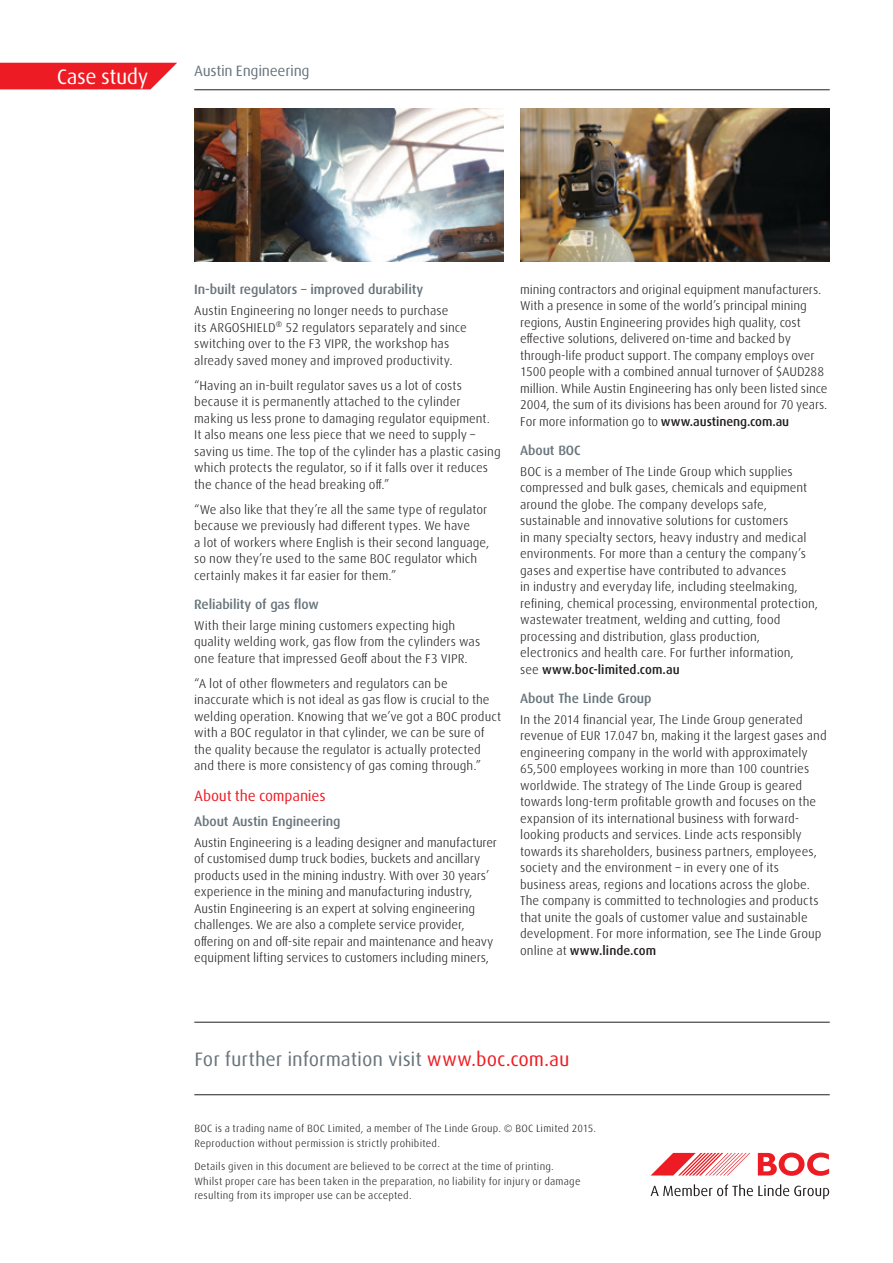
<style>
.page{position:relative;width:893px;height:1263px;background:#fff}
.page>*{position:absolute;margin:0;border:0;box-sizing:border-box;transform-origin:0 0}
.t1{font:21px "Linde Dax Global";letter-spacing:-.025em;color:#fff}
.t2{font:19.5px "Linde Dax Global";letter-spacing:-.005em;color:#68747b}
.t3{font:15px "Linde Dax Global";letter-spacing:-.02em;color:#68747b}
.t4{font:15px "Linde Dax Global";letter-spacing:-.015em;color:#ed1c24}
.t5{font:500 13.5px "Linde Dax Global";letter-spacing:-.01em;color:#68747b}
.t6{font:300 12.75px/16.5px "Linde Dax Global";color:#231f20}
.t7{font:300 10.5px/14.7px "Linde Dax Global";letter-spacing:.02em;color:#231f20}
.s1{font-weight:500}
.s2{color:#ed1c24}
</style>
<div class="page">
<svg style="left:0;top:63px;width:177px;height:26px;background:#ee2c34"></svg>
<svg style="left:758px;top:1152px;width:71px;height:24px"></svg>
<svg style="left:651px;top:1153px;width:99px;height:22px"></svg>
<svg style="left:651px;top:1184px;width:178px;height:15px"></svg>
<hr style="left:194px;top:89px;width:636px;height:1px;background:#231f20">
<img style="left:194px;top:108px;width:309px;height:153px">
<img style="left:521px;top:108px;width:309px;height:153px">
<hr style="left:194px;top:1022px;width:636px;height:1px;background:#231f20">
<hr style="left:194px;top:1094px;width:636px;height:1px;background:#231f20">
<h1 class="t1" style="left:57px;top:64px;width:93px">Case study</h1>
<p class="t3" style="left:194px;top:62px;width:117px">Austin Engineering</p>
<p class="t5" style="left:194px;top:282px;width:231px">In-built regulators – improved durability</p>
<p class="t6" style="left:194px;top:302px;width:274px">Austin Engineering no longer needs to purchase<br>its ARGOSHIELD® 52 regulators separately and since switching over to the F3 VIPR, the workshop has already saved money and improved productivity.</p>
<p class="t6" style="left:194px;top:377px;width:308px">“Having an in-built regulator saves us a lot of costs because it is permanently attached to the cylinder making us less prone to damaging regulator equipment.<br>It also means one less piece that we need to supply – saving us time. The top of the cylinder has a plastic casing which protects the regulator, so if it falls over it reduces the chance of the head breaking off.”</p>
<p class="t6" style="left:194px;top:501px;width:297px">“We also like that they’re all the same type of regulator because we previously had different types. We have<br>a lot of workers where English is their second language, so now they’re used to the same BOC regulator which certainly makes it far easier for them.”</p>
<p class="t5" style="left:194px;top:596px;width:126px">Reliability of gas flow</p>
<p class="t6" style="left:194px;top:617px;width:288px">With their large mining customers expecting high quality welding work, gas flow from the cylinders was one feature that impressed Geoff about the F3 VIPR.</p>
<p class="t6" style="left:194px;top:675px;width:309px">“A lot of other flowmeters and regulators can be inaccurate which is not ideal as gas flow is crucial to the welding operation. Knowing that we’ve got a BOC product with a BOC regulator in that cylinder, we can be sure of the quality because the regulator is actually protected and there is more consistency of gas coming through.”</p>
<p class="t4" style="left:194px;top:787px;width:133px">About the companies</p>
<p class="t5" style="left:194px;top:813px;width:148px">About Austin Engineering</p>
<p class="t6" style="left:194px;top:834px;width:304px">Austin Engineering is a leading designer and manufacturer of customised dump truck bodies, buckets and ancillary products used in the mining industry. With over 30 years’ experience in the mining and manufacturing industry, Austin Engineering is an expert at solving engineering challenges. We are also a complete service provider, offering on and off-site repair and maintenance and heavy equipment lifting services to customers including miners,</p>
<p class="t6" style="left:520px;top:281px;width:309px">mining contractors and original equipment manufacturers.<br>With a presence in some of the world’s principal mining regions, Austin Engineering provides high quality, cost effective solutions, delivered on-time and backed by through-life product support. The company employs over 1500 people with a combined annual turnover of $AUD288 million. While Austin Engineering has only been listed since 2004, the sum of its divisions has been around for 70 years.<br>For more information go to <span class="s1">www.austineng.com.au</span></p>
<p class="t5" style="left:520px;top:442px;width:62px">About BOC</p>
<p class="t6" style="left:520px;top:463px;width:299px">BOC is a member of The Linde Group which supplies compressed and bulk gases, chemicals and equipment around the globe. The company develops safe, sustainable and innovative solutions for customers<br>in many specialty sectors, heavy industry and medical environments. For more than a century the company’s gases and expertise have contributed to advances<br>in industry and everyday life, including steelmaking, refining, chemical processing, environmental protection, wastewater treatment, welding and cutting, food processing and distribution, glass production, electronics and health care. For further information,<br>see <span class="s1">www.boc-limited.com.au</span></p>
<p class="t5" style="left:520px;top:690px;width:133px">About The Linde Group</p>
<p class="t6" style="left:520px;top:711px;width:308px">In the 2014 financial year, The Linde Group generated revenue of EUR 17.047 bn, making it the largest gases and engineering company in the world with approximately 65,500 employees working in more than 100 countries worldwide. The strategy of The Linde Group is geared towards long-term profitable growth and focuses on the expansion of its international business with forward&shy;looking products and services. Linde acts responsibly towards its shareholders, business partners, employees, society and the environment – in every one of its business areas, regions and locations across the globe.<br>The company is committed to technologies and products that unite the goals of customer value and sustainable development. For more information, see The Linde Group online at <span class="s1">www.linde.com</span></p>
<h2 class="t2" style="left:194px;top:1048px;width:377px">For further information visit <span class="s2">www.boc.com.au</span></h2>
<p class="t7" style="left:194px;top:1121px;width:403px">BOC is a trading name of BOC Limited, a member of The Linde Group. © BOC Limited 2015.<br>Reproduction without permission is strictly prohibited.</p>
<p class="t7" style="left:194px;top:1159px;width:388px">Details given in this document are believed to be correct at the time of printing.<br>Whilst proper care has been taken in the preparation, no liability for injury or damage resulting from its improper use can be accepted.</p>
</div>
